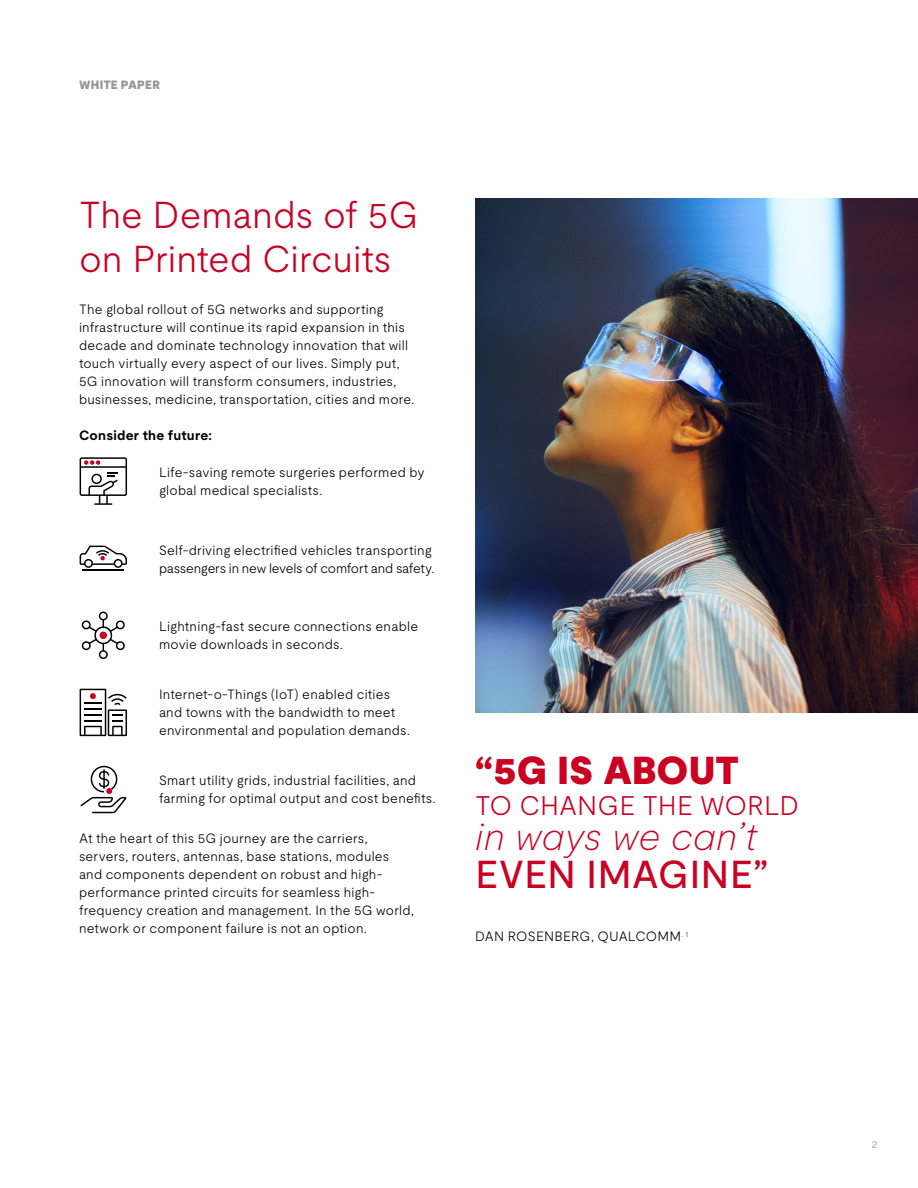
<style>
.page{position:relative;width:918px;height:1188px;background:#fff}
.page>*{position:absolute;margin:0;border:0;box-sizing:border-box;transform-origin:0 0}
.t1{font:italic 100 39px "UL Moderat";letter-spacing:-.01em;color:#ca0123}
.t2{font:500 39px "UL Moderat";letter-spacing:.005em;color:#ca0123}
.t3{font:900 39px "UL Moderat";color:#ca0123}
.t4{font:300 37.5px/43.5px "UL Moderat";letter-spacing:-.005em;color:#ca0123}
.t5{font:300 27px "UL Moderat";color:#ca0123}
.t6{font:300 13.5px/18px "UL Moderat";letter-spacing:.015em;color:#000}
.t7{font:700 13.5px "UL Moderat";letter-spacing:.015em;color:#000}
.t8{font:900 12px "UL Moderat";letter-spacing:.015em;color:#939598}
.t9{font:300 10.5px "UL Moderat";color:#939598}
</style>
<div class="page">
<img style="left:476px;top:198px;width:442px;height:514px">
<svg style="left:80px;top:457px;width:47px;height:48px"></svg>
<svg style="left:80px;top:689px;width:47px;height:47px"></svg>
<svg style="left:80px;top:766px;width:46px;height:47px"></svg>
<hr style="left:83px;top:569px;width:41px;height:2px;background:#000">
<svg style="left:80px;top:546px;width:47px;height:22px"></svg>
<svg style="left:82px;top:612px;width:43px;height:47px"></svg>
<div style="left:100px;top:632px;width:7px;height:7px;background:#ca0123;border-radius:50%"></div>
<p class="t8" style="left:79px;top:75px;width:83px">WHITE PAPER</p>
<h2 class="t4" style="left:79px;top:192px;width:341px">The Demands of 5G on Printed Circuits</h2>
<p class="t6" style="left:79px;top:300px;width:337px">The global rollout of 5G networks and supporting infrastructure will continue its rapid expansion in this decade and dominate technology innovation that will touch virtually every aspect of our lives. Simply put, 5G innovation will transform consumers, industries, businesses, medicine, transportation, cities and more.</p>
<p class="t7" style="left:79px;top:424px;width:135px">Consider the future:</p>
<p class="t6" style="left:159px;top:463px;width:267px">Life-saving remote surgeries performed by global medical specialists.</p>
<p class="t6" style="left:159px;top:540px;width:277px">Self-driving electrified vehicles transporting passengers in new levels of comfort and safety.</p>
<p class="t6" style="left:159px;top:617px;width:261px">Lightning-fast secure connections enable movie downloads in seconds.</p>
<p class="t6" style="left:159px;top:685px;width:252px">Internet-o-Things (IoT) enabled cities and towns with the bandwidth to meet environmental and population demands.</p>
<p class="t6" style="left:159px;top:771px;width:278px">Smart utility grids, industrial facilities, and farming for optimal output and cost benefits.</p>
<p class="t6" style="left:79px;top:828px;width:337px">At the heart of this 5G journey are the carriers, servers, routers, antennas, base stations, modules and components dependent on robust and high&shy;performance printed circuits for seamless high&shy;frequency creation and management. In the 5G world, network or component failure is not an option.</p>
<h1 class="t3" style="left:475px;top:739px;width:265px">“5G IS ABOUT</h1>
<h3 class="t5" style="left:475px;top:784px;width:325px">TO CHANGE THE WORLD</h3>
<h1 class="t1" style="left:475px;top:805px;width:283px">in ways we can’t</h1>
<h1 class="t2" style="left:475px;top:843px;width:295px">EVEN IMAGINE”</h1>
<p class="t6" style="left:475px;top:927px;width:214px">DAN ROSENBERG, QUALCOMM<sup>.</sup> <sup>1</sup></p>
<p class="t9" style="left:872px;top:1136px;width:7px">2</p>
</div>
